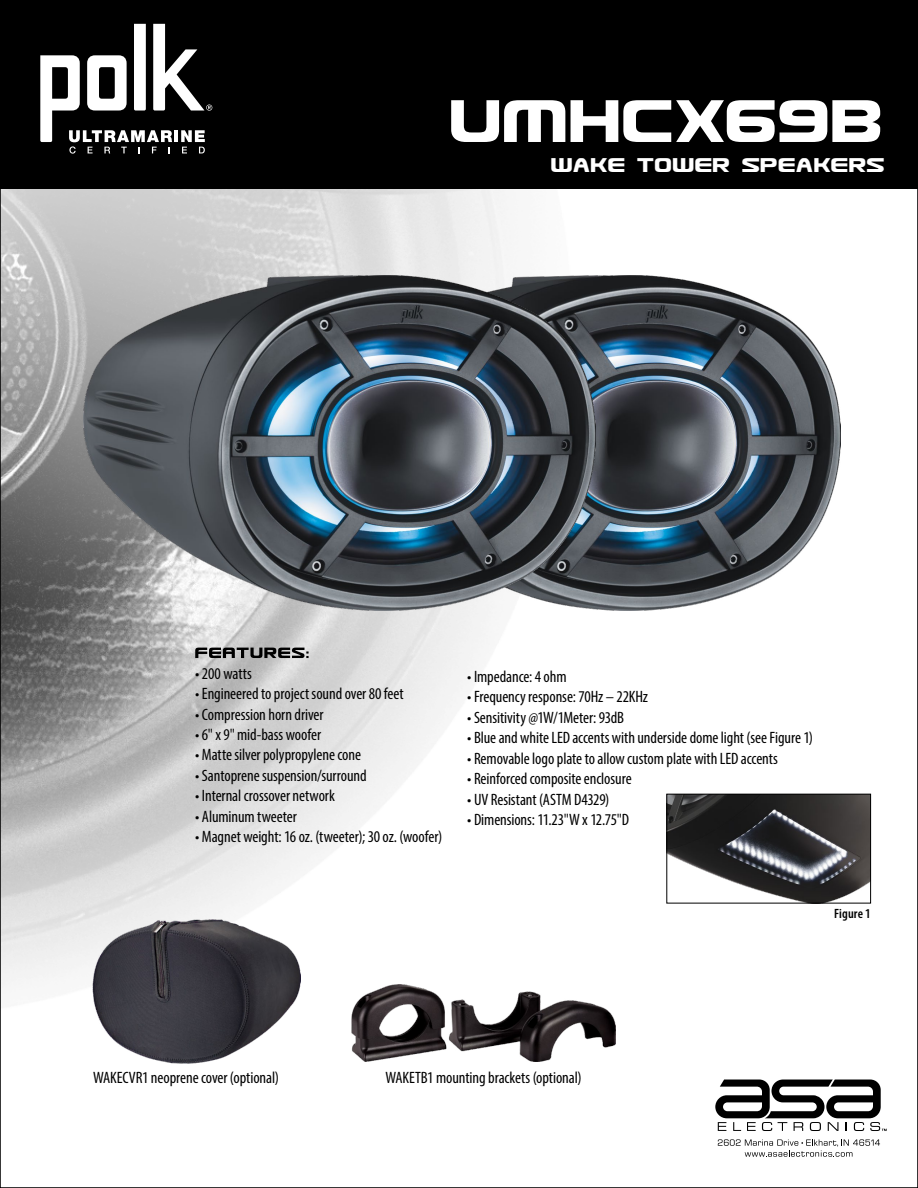
<style>
.page{position:relative;width:918px;height:1188px;background:#fff}
.page>*{position:absolute;margin:0;border:0;box-sizing:border-box;transform-origin:0 0}
.t1{font:72px "Usuzi";letter-spacing:-.01em;color:#fff}
.t2{font:24px "Usuzi";color:#fff}
.t3{font:condensed 16.5px "Myriad Pro";letter-spacing:-.005em;color:#000}
.t4{font:600 condensed 13.5px "Myriad Pro";letter-spacing:.01em;color:#000}
</style>
<div class="page">
<img style="left:2px;top:189px;width:506px;height:837px">
<div style="left:0;top:0;width:918px;height:189px;background:#000"></div>
<svg style="left:40px;top:24px;width:172px;height:130px"></svg>
<svg style="left:718px;top:1139px;width:162px;height:18px"></svg>
<svg style="left:715px;top:1080px;width:172px;height:51px"></svg>
<svg style="left:195px;top:648px;width:114px;height:10px"></svg>
<img style="left:595px;top:275px;width:246px;height:336px">
<img style="left:83px;top:275px;width:512px;height:336px">
<img style="left:92px;top:920px;width:208px;height:143px">
<img style="left:669px;top:796px;width:200px;height:105px">
<div style="left:667px;top:794px;width:204px;height:109px;border:1px solid #000"></div>
<img style="left:352px;top:985px;width:264px;height:77px">
<h1 class="t1" style="left:451px;top:83px;width:436px">UMHCX69B</h1>
<h2 class="t2" style="left:552px;top:152px;width:336px">WAKE TOWER SPEAKERS</h2>
<p class="t3" style="left:195px;top:663px;width:58px">•200 watts</p>
<p class="t3" style="left:195px;top:684px;width:210px">• Engineered to project sound over 80 feet</p>
<p class="t3" style="left:195px;top:704px;width:130px">• Compression horn driver</p>
<p class="t3" style="left:195px;top:725px;width:127px">• 6" x 9" mid-bass woofer</p>
<p class="t3" style="left:195px;top:745px;width:167px">• Matte silver polypropylene cone</p>
<p class="t3" style="left:195px;top:766px;width:173px">• Santoprene suspension/surround</p>
<p class="t3" style="left:195px;top:786px;width:141px">• Internal crossover network</p>
<p class="t3" style="left:195px;top:807px;width:103px">• Aluminum tweeter</p>
<p class="t3" style="left:195px;top:827px;width:249px">• Magnet weight: 16 oz. (tweeter); 30 oz. (woofer)</p>
<p class="t3" style="left:467px;top:666px;width:101px">• Impedance: 4 ohm</p>
<p class="t3" style="left:467px;top:687px;width:182px">• Frequency response: 70Hz – 22KHz</p>
<p class="t3" style="left:467px;top:707px;width:158px">• Sensitivity @1W/1Meter: 93dB</p>
<p class="t3" style="left:467px;top:728px;width:347px">• Blue and white LED accents with underside dome light (see Figure 1)</p>
<p class="t3" style="left:467px;top:748px;width:312px">• Removable logo plate to allow custom plate with LED accents</p>
<p class="t3" style="left:467px;top:769px;width:166px">• Reinforced composite enclosure</p>
<p class="t3" style="left:467px;top:789px;width:144px">• UV Resistant (ASTM D4329)</p>
<p class="t3" style="left:467px;top:810px;width:163px">• Dimensions: 11.23"W x 12.75"D</p>
<p class="t4" style="left:834px;top:905px;width:38px">Figure 1</p>
<p class="t3" style="left:93px;top:1068px;width:188px">WAKECVR1 neoprene cover (optional)</p>
<p class="t3" style="left:385px;top:1068px;width:198px">WAKETB1 mounting brackets (optional)</p>
</div>
